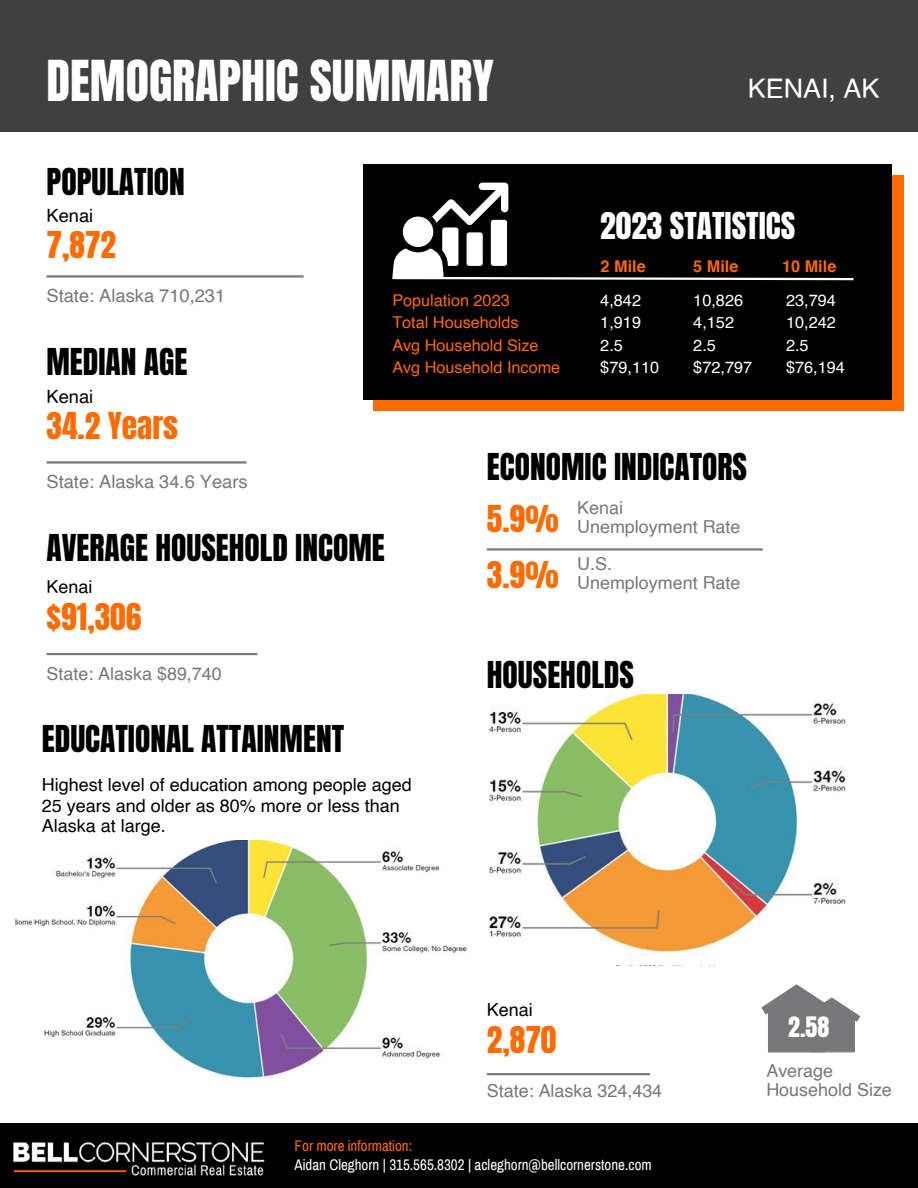
<style>
.page{position:relative;width:918px;height:1188px;background:#fff}
.page>*{position:absolute;margin:0;border:0;box-sizing:border-box;transform-origin:0 0}
.t1{font:48px "Anton";color:#fff}
.t2{font:31.5px "Anton";color:#000}
.t3{font:31.5px "Anton";color:#ff6b00}
.t4{font:31.5px "Anton";color:#fff}
.t5{font:27px "Helvetica";color:#fff}
.t6{font:24px "Anton";color:#fff}
.t7{font:18.3px "Helvetica";color:#78787b}
.t8{font:18.3px "Helvetica";color:#000}
.t9{font:18px/19px "Helvetica";color:#78787b}
.t10{font:18px/20.2px "Helvetica";color:#000}
.t11{font:16.35px/22.2px "Helvetica";color:#fff}
.t12{font:16.2px/22.2px "Helvetica";color:#ff6b00}
.t13{font:700 16.2px "Helvetica";color:#ff6b00}
.t14{font:15px "Archivo Narrow";color:#fff}
.t15{font:15px "Archivo Narrow";color:#ff6b00}
</style>
<div class="page">
<div style="left:0;top:1123px;width:918px;height:65px;background:#000"></div>
<div style="left:373px;top:175px;width:530px;height:235px;background:#ff6b00"></div>
<div style="left:363px;top:165px;width:528px;height:235px;background:#000"></div>
<img style="left:13px;top:1142px;width:252px;height:34px">
<hr style="left:47px;top:461px;width:200px;height:3px;background:#78787b">
<img style="left:488px;top:694px;width:358px;height:271px">
<svg style="left:761px;top:984px;width:99px;height:68px"></svg>
<hr style="left:487px;top:1073px;width:163px;height:2px;background:#78787b">
<div style="left:0;top:0;width:918px;height:131px;background:#404040"></div>
<hr style="left:487px;top:548px;width:276px;height:3px;background:#78787b">
<hr style="left:47px;top:653px;width:210px;height:2px;background:#78787b">
<hr style="left:47px;top:275px;width:257px;height:3px;background:#78787b">
<img style="left:15px;top:841px;width:451px;height:242px">
<svg style="left:392px;top:183px;width:462px;height:98px"></svg>
<div style="left:403px;top:217px;width:30px;height:30px;background:#fff;border-radius:50%"></div>
<div style="left:0;top:929px;width:55px;height:19px;background:#fff"></div>
<h1 class="t1" style="left:47px;top:46px;width:449px">DEMOGRAPHIC SUMMARY</h1>
<h2 class="t2" style="left:47px;top:160px;width:140px">POPULATION</h2>
<p class="t8" style="left:47px;top:208px;width:48px">Kenai</p>
<h2 class="t3" style="left:47px;top:222px;width:71px">7,872</h2>
<p class="t7" style="left:47px;top:288px;width:180px">State: Alaska 710,231</p>
<h2 class="t2" style="left:47px;top:339px;width:142px">MEDIAN AGE</h2>
<p class="t12" style="left:392px;top:291px;width:169px">Population 2023<br>Total Households<br>Avg Household Size<br>Avg Household Income</p>
<h3 class="t5" style="left:748px;top:77px;width:133px">KENAI, AK</h3>
<h2 class="t4" style="left:600px;top:203px;width:197px">2023 STATISTICS</h2>
<p class="t13" style="left:601px;top:259px;width:47px">2 Mile</p>
<p class="t11" style="left:600px;top:291px;width:60px">4,842<br>1,919<br>2.5 $79,110</p>
<p class="t13" style="left:693px;top:259px;width:47px">5 Mile</p>
<p class="t11" style="left:693px;top:291px;width:60px">10,826<br>4,152<br>2.5 $72,797</p>
<p class="t13" style="left:782px;top:259px;width:56px">10 Mile</p>
<p class="t11" style="left:786px;top:290px;width:60px">23,794<br>10,242<br>2.5 $76,194</p>
<p class="t8" style="left:47px;top:389px;width:48px">Kenai</p>
<h2 class="t3" style="left:47px;top:403px;width:133px">34.2 Years</h2>
<p class="t7" style="left:47px;top:474px;width:203px">State: Alaska 34.6 Years</p>
<h2 class="t2" style="left:47px;top:525px;width:340px">AVERAGE HOUSEHOLD INCOME</h2>
<p class="t10" style="left:47px;top:578px;width:47px">Kenai</p>
<h2 class="t3" style="left:47px;top:594px;width:96px">$91,306</h2>
<p class="t9" style="left:47px;top:665px;width:177px">State: Alaska $89,740</p>
<h2 class="t2" style="left:42px;top:716px;width:304px">EDUCATIONAL ATTAINMENT</h2>
<p class="t10" style="left:42px;top:776px;width:372px">Highest level of education among people aged<br>25 years and older as 80% more or less than<br>Alaska at large.</p>
<h2 class="t2" style="left:487px;top:444px;width:262px">ECONOMIC INDICATORS</h2>
<h2 class="t3" style="left:487px;top:496px;width:73px">5.9%</h2>
<p class="t9" style="left:577px;top:499px;width:165px">Kenai<br>Unemployment Rate</p>
<h2 class="t3" style="left:487px;top:552px;width:73px">3.9%</h2>
<p class="t9" style="left:577px;top:555px;width:165px">U.S.<br>Unemployment Rate</p>
<h2 class="t2" style="left:487px;top:652px;width:148px">HOUSEHOLDS</h2>
<p class="t10" style="left:487px;top:1001px;width:47px">Kenai</p>
<h2 class="t3" style="left:487px;top:1017px;width:71px">2,870</h2>
<p class="t9" style="left:487px;top:1083px;width:177px">State: Alaska 324,434</p>
<p class="t15" style="left:295px;top:1138px;width:119px">For more information:</p>
<p class="t14" style="left:295px;top:1157px;width:359px">Aidan Cleghorn | 315.565.8302 | acleghorn@bellcornerstone.com</p>
<h3 class="t6" style="left:788px;top:1010px;width:43px">2.58</h3>
<p class="t9" style="left:766px;top:1062px;width:127px">Average<br>Household Size</p>
</div>
